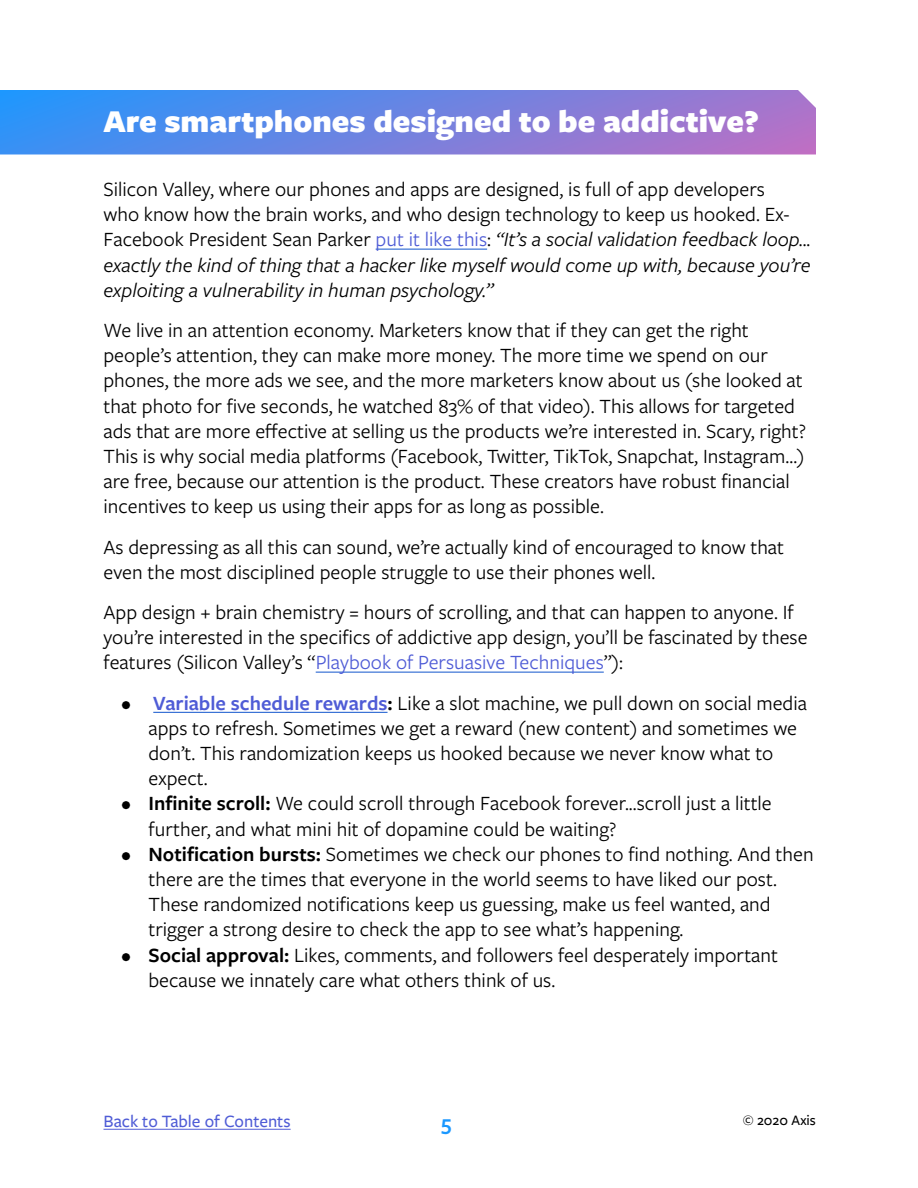
<style>
.page{position:relative;width:918px;height:1188px;background:#fff}
.page>*{position:absolute;margin:0;border:0;box-sizing:border-box;transform-origin:0 0}
.t1{font:900 33px "Freight Sans Pro";color:#fff}
.t2{font:600 22.5px "Freight Sans Pro";color:#1b98ff}
.t3{font:21px/25.2px "Freight Sans Pro";color:#000}
.t4{font:500 18px "Freight Sans Pro";color:#4f5cd6}
.t5{font:500 15px "Freight Sans Pro";color:#000}
.s1{color:#4f5cd6}
.s2{font-style:italic}
.s3{font-weight:600}
.s4{font-weight:600;color:#4f5cd6}
</style>
<div class="page">
<hr style="left:376px;top:249px;width:111px;height:1px;background:#15c">
<hr style="left:316px;top:672px;width:288px;height:1px;background:#15c">
<hr style="left:153px;top:712px;width:235px;height:1px;background:#15c">
<hr style="left:104px;top:1129px;width:187px;height:1px;background:#4f5cd6">
<svg style="left:0;top:90px;width:816px;height:64px;background:#6f83e0"></svg>
<h1 class="t1" style="left:104px;top:98px;width:657px">Are smartphones designed to be addictive?</h1>
<p class="t3" style="left:104px;top:176px;width:709px">Silicon Valley, where our phones and apps are designed, is full of app developers<br>who know how the brain works, and who design technology to keep us hooked. Ex-Facebook President Sean Parker <span class="s1">put it like this</span>: <span class="s2">“It’s a social validation feedback loop... exactly the kind of thing that a hacker like myself would come up with, because you’re exploiting a vulnerability in human psychology.”</span></p>
<p class="t3" style="left:104px;top:317px;width:704px">We live in an attention economy. Marketers know that if they can get the right people’s attention, they can make more money. The more time we spend on our phones, the more ads we see, and the more marketers know about us (she looked at that photo for five seconds, he watched 83% of that video). This allows for targeted ads that are more effective at selling us the products we’re interested in. Scary, right?<br>This is why social media platforms (Facebook, Twitter, TikTok, Snapchat, Instagram…) are free, because our attention is the product. These creators have robust financial incentives to keep us using their apps for as long as possible.</p>
<p class="t3" style="left:104px;top:533px;width:682px">As depressing as all this can sound, we’re actually kind of encouraged to know that even the most disciplined people struggle to use their phones well.</p>
<p class="t3" style="left:104px;top:599px;width:706px">App design + brain chemistry = hours of scrolling, and that can happen to anyone. If you’re interested in the specifics of addictive app design, you’ll be fascinated by these features (Silicon Valley’s “<span class="s1">Playbook of Persuasive Techniques</span>”):</p>
<p class="t3" style="left:149px;top:689px;width:660px;text-indent:-27px"><span class="s3">•</span> <span class="s4">Variable schedule rewards</span><span class="s3">:</span> Like a slot machine, we pull down on social media apps to refresh. Sometimes we get a reward (new content) and sometimes we don’t. This randomization keeps us hooked because we never know what to expect.</p>
<p class="t3" style="left:149px;top:790px;width:625px;text-indent:-27px"><span class="s3">• Infinite scroll:</span> We could scroll through Facebook forever...scroll just a little further, and what mini hit of dopamine could be waiting?</p>
<p class="t3" style="left:149px;top:840px;width:667px;text-indent:-27px"><span class="s3">• Notification bursts:</span> Sometimes we check our phones to find nothing. And then there are the times that everyone in the world seems to have liked our post.<br>These randomized notifications keep us guessing, make us feel wanted, and trigger a strong desire to check the app to see what’s happening.</p>
<p class="t3" style="left:149px;top:941px;width:631px;text-indent:-27px"><span class="s3">• Social approval:</span> Likes, comments, and followers feel desperately important because we innately care what others think of us.</p>
<p class="t4" style="left:104px;top:1109px;width:189px">Back to Table of Contents</p>
<p class="t2" style="left:441px;top:1107px;width:12px">5</p>
<p class="t5" style="left:743px;top:1110px;width:75px">© 2020 Axis</p>
</div>
